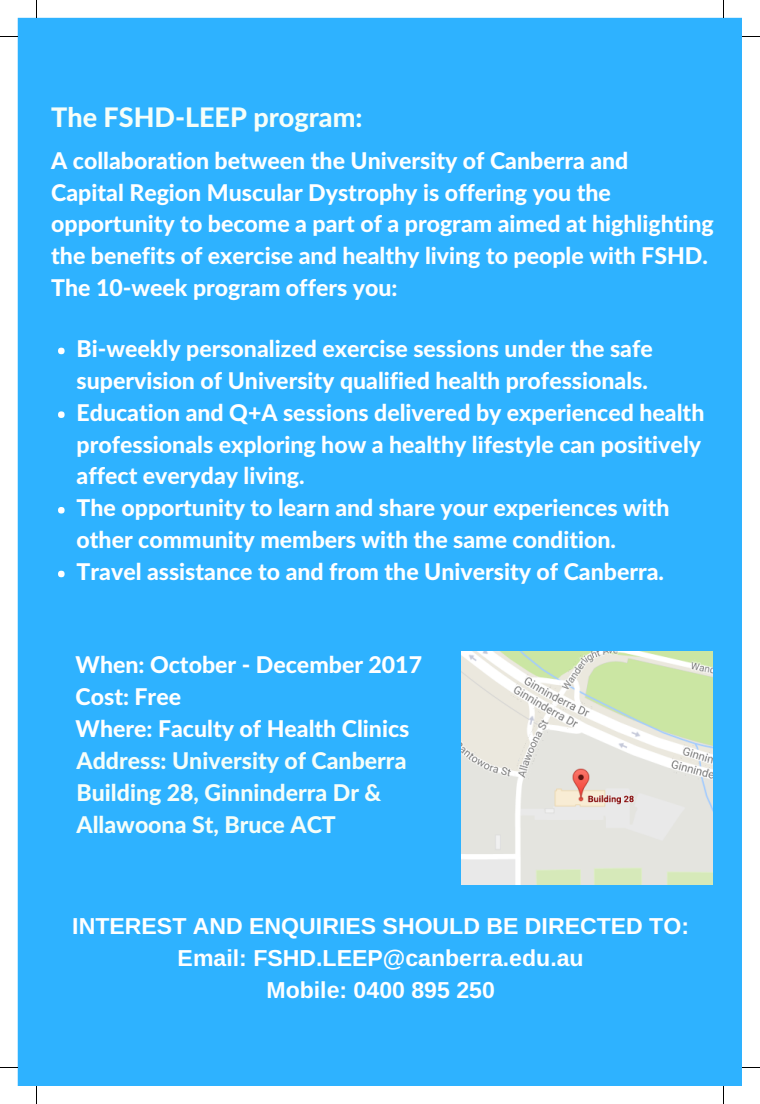
<style>
.page{position:relative;width:760px;height:1104px;background:#fff}
.page>*{position:absolute;margin:0;border:0;box-sizing:border-box;transform-origin:0 0}
.t1{font:800 27px "Lato";color:#f6fef9}
.t2{font:800 23.12px/31.9px "Lato";color:#fff}
.t3{font:700 23.12px/31.9px "Arimo";color:#fff;text-align:center}
.t4{font:800 23.12px/31.9px "Lato";color:#f6fef9}
</style>
<div class="page">
<div style="left:18px;top:18px;width:724px;height:1068px;background:#2eb2ff"></div>
<div style="left:58px;top:348px;width:7px;height:6px;background:#fff;border-radius:50%"></div>
<div style="left:58px;top:411px;width:7px;height:7px;background:#fff;border-radius:50%"></div>
<div style="left:58px;top:507px;width:7px;height:7px;background:#fff;border-radius:50%"></div>
<div style="left:58px;top:571px;width:7px;height:6px;background:#fff;border-radius:50%"></div>
<img style="left:461px;top:651px;width:251px;height:234px">
<svg style="left:36px;top:0;width:1px;height:18px"></svg>
<svg style="left:0;top:36px;width:18px;height:1px"></svg>
<svg style="left:723px;top:0;width:1px;height:18px"></svg>
<svg style="left:742px;top:36px;width:18px;height:1px"></svg>
<svg style="left:723px;top:1086px;width:1px;height:18px"></svg>
<svg style="left:742px;top:1067px;width:18px;height:1px"></svg>
<svg style="left:36px;top:1086px;width:1px;height:18px"></svg>
<svg style="left:0;top:1067px;width:18px;height:1px"></svg>
<p class="t1" style="left:51px;top:100px;width:313px">The FSHD-LEEP program:</p>
<p class="t2" style="left:51px;top:144px;width:664px">A collaboration between the University of Canberra and<br>Capital Region Muscular Dystrophy is offering you the opportunity to become a part of a program aimed at highlighting the benefits of exercise and healthy living to people with FSHD.<br>The 10-week program offers you:</p>
<p class="t2" style="left:77px;top:332px;width:629px">Bi-weekly personalized exercise sessions under the safe supervision of University qualified health professionals.<br>Education and Q+A sessions delivered by experienced health professionals exploring how a healthy lifestyle can positively affect everyday living.<br>The opportunity to learn and share your experiences with other community members with the same condition.<br>Travel assistance to and from the University of Canberra.</p>
<p class="t2" style="left:76px;top:648px;width:348px">When: October - December 2017<br>Cost: Free<br>Where: Faculty of Health Clinics</p>
<p class="t4" style="left:77px;top:744px;width:331px">Address: University of Canberra<br>Building 28, Ginninderra Dr &amp;<br>Allawoona St, Bruce ACT</p>
<p class="t3" style="left:72px;top:910px;width:618px">INTEREST AND ENQUIRIES SHOULD BE DIRECTED TO:<br>Email: FSHD.LEEP@canberra.edu.au<br>Mobile: 0400 895 250</p>
</div>
